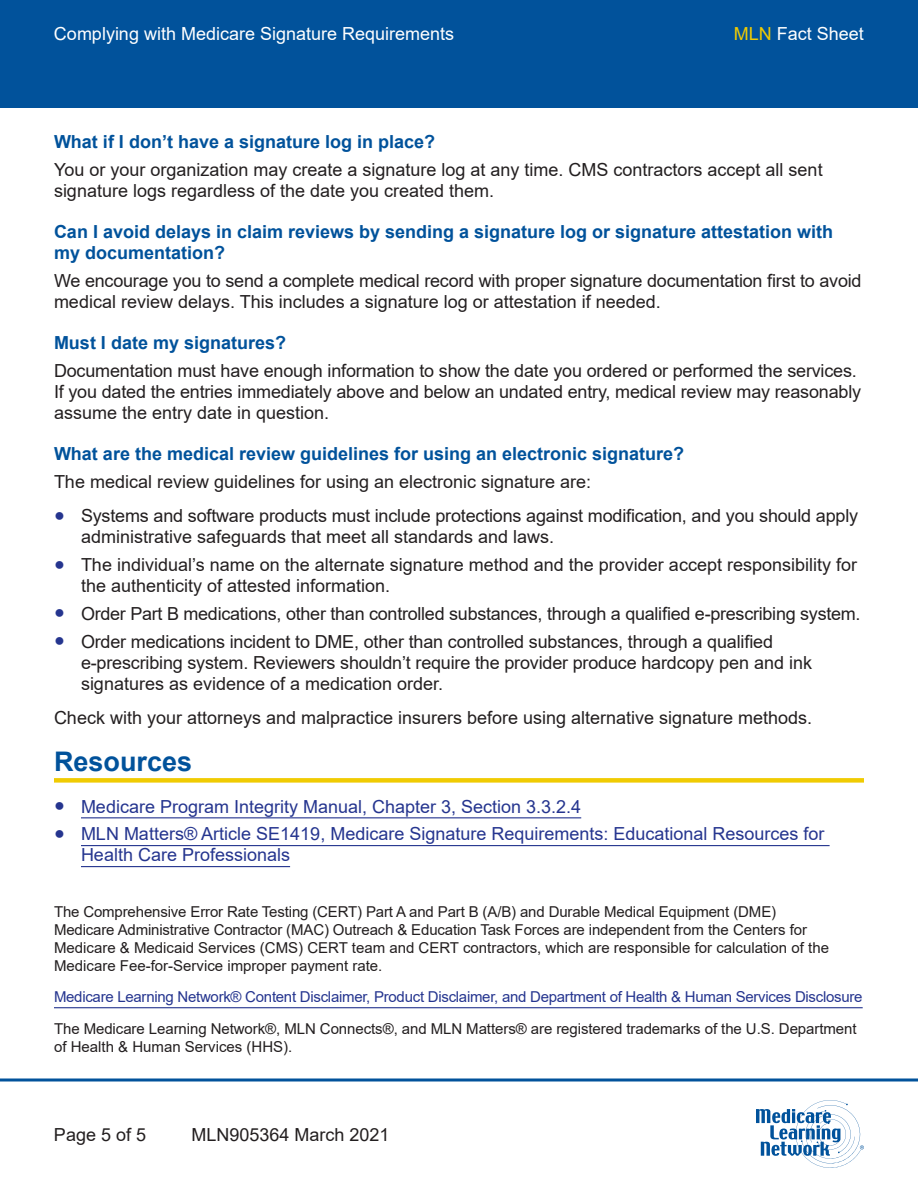
<style>
.page{position:relative;width:918px;height:1188px;background:#fff}
.page>*{position:absolute;margin:0;border:0;box-sizing:border-box;transform-origin:0 0}
.t1{font:700 27px "Arial";color:#01529b}
.t2{font:18px/21px "Arial";color:#231f20}
.t3{font:700 18px/21px "Arial";color:#01529b}
.t4{font:18px/21px "Arial";color:#25358f}
.t5{font:18px "Arial";color:#fff}
.Disclaimer{font:15px/18px "Arial";letter-spacing:-.005em;color:#231f20}
.Disclaimer-2{font:15px "Arial";letter-spacing:-.02em;color:#25358f}
.s1{color:#f0cb02}
.s2{color:#25358f}
</style>
<div class="page">
<div style="left:0;top:0;width:918px;height:108px;background:#01529b"></div>
<svg style="left:0;top:1078px;width:918px;height:4px;background:#407db3"></svg>
<svg style="left:756px;top:1100px;width:108px;height:68px"></svg>
<div style="left:54px;top:778px;width:810px;height:5px;background:#f0cb02"></div>
<hr style="left:81px;top:817px;width:500px;height:1px;background:#25358f">
<hr style="left:81px;top:845px;width:749px;height:1px;background:#25358f">
<hr style="left:81px;top:866px;width:209px;height:1px;background:#25358f">
<hr style="left:54px;top:1007px;width:809px;height:1px;background:#25358f">
<p class="t5" style="left:54px;top:21px;width:402px">Complying with Medicare Signature Requirements</p>
<p class="t5" style="left:734px;top:21px;width:132px"><span class="s1">MLN</span> Fact Sheet</p>
<p class="t3" style="left:54px;top:131px;width:383px">What if I don’t have a signature log in place?</p>
<p class="t2" style="left:54px;top:159px;width:770px">You or your organization may create a signature log at any time. CMS contractors accept all sent signature logs regardless of the date you created them.</p>
<p class="t3" style="left:54px;top:222px;width:781px">Can I avoid delays in claim reviews by sending a signature log or signature attestation with my documentation?</p>
<p class="t2" style="left:54px;top:270px;width:809px">We encourage you to send a complete medical record with proper signature documentation first to avoid medical review delays. This includes a signature log or attestation if needed.</p>
<p class="t3" style="left:54px;top:333px;width:234px">Must I date my signatures?</p>
<p class="t2" style="left:54px;top:360px;width:809px">Documentation must have enough information to show the date you ordered or performed the services.<br>If you dated the entries immediately above and below an undated entry, medical review may reasonably assume the entry date in question.</p>
<p class="t3" style="left:54px;top:444px;width:632px">What are the medical review guidelines for using an electronic signature?</p>
<p class="t2" style="left:54px;top:471px;width:539px">The medical review guidelines for using an electronic signature are:</p>
<p class="t2" style="left:81px;top:505px;width:779px;text-indent:-27px"><span class="s2">●</span> Systems and software products must include protections against modification, and you should apply administrative safeguards that meet all standards and laws.</p>
<p class="t2" style="left:81px;top:554px;width:778px;text-indent:-27px"><span class="s2">●</span> The individual’s name on the alternate signature method and the provider accept responsibility for the authenticity of attested information.</p>
<p class="t2" style="left:54px;top:603px;width:808px"><span class="s2">●</span> Order Part B medications, other than controlled substances, through a qualified e-prescribing system.</p>
<p class="t2" style="left:81px;top:631px;width:733px;text-indent:-27px"><span class="s2">●</span> Order medications incident to DME, other than controlled substances, through a qualified e-prescribing system. Reviewers shouldn’t require the provider produce hardcopy pen and ink signatures as evidence of a medication order.</p>
<p class="t2" style="left:54px;top:707px;width:760px">Check with your attorneys and malpractice insurers before using alternative signature methods.</p>
<h2 class="t1" style="left:54px;top:743px;width:140px">Resources</h2>
<p class="t4" style="left:54px;top:796px;width:529px">● Medicare Program Integrity Manual, Chapter 3, Section 3.3.2.4</p>
<p class="t4" style="left:81px;top:823px;width:745px;text-indent:-27px">● MLN Matters® Article SE1419, Medicare Signature Requirements: Educational Resources for<br>Health Care Professionals</p>
<p class="Disclaimer" style="left:54px;top:903px;width:777px">The Comprehensive Error Rate Testing (CERT) Part A and Part B (A/B) and Durable Medical Equipment (DME)<br>Medicare Administrative Contractor (MAC) Outreach &amp; Education Task Forces are independent from the Centers for Medicare &amp; Medicaid Services (CMS) CERT team and CERT contractors, which are responsible for calculation of the Medicare Fee-for-Service improper payment rate.</p>
<p class="Disclaimer-2" style="left:54px;top:987px;width:810px">Medicare Learning Network® Content Disclaimer, Product Disclaimer, and Department of Health &amp; Human Services Disclosure</p>
<p class="Disclaimer" style="left:54px;top:1020px;width:804px">The Medicare Learning Network®, MLN Connects®, and MLN Matters® are registered trademarks of the U.S. Department of Health &amp; Human Services (HHS).</p>
<p class="t2" style="left:54px;top:1124px;width:94px">Page 5 of 5</p>
<p class="t2" style="left:192px;top:1124px;width:200px">MLN905364 March 2021</p>
</div>
